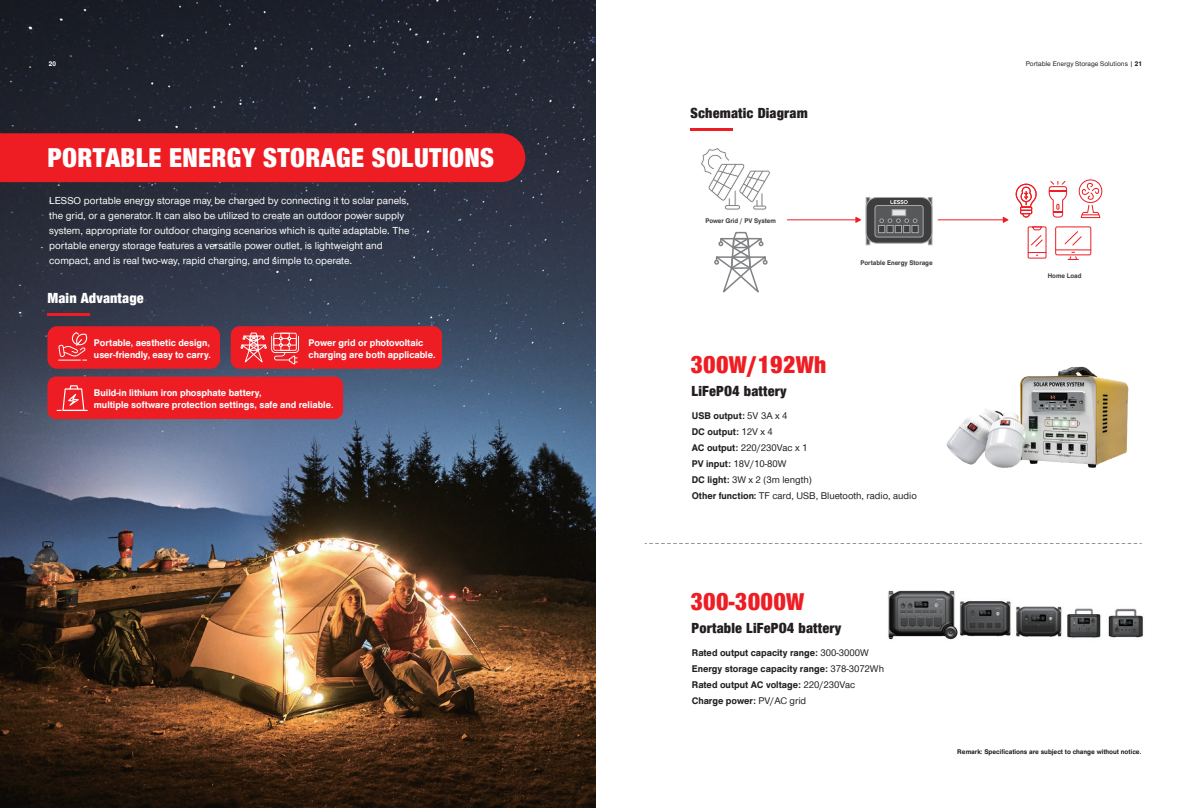
<style>
.page{position:relative;width:1191px;height:808px;background:#fff}
.page>*{position:absolute;margin:0;border:0;box-sizing:border-box;transform-origin:0 0}
.t1{font:900 28px "Nimbus San Nov Con";letter-spacing:.01em;color:#fff}
.t2{font:900 25px "Nimbus San Nov Con";letter-spacing:.01em;color:#ee1d23}
.t3{font:900 15px "Nimbus San Nov Con";letter-spacing:.01em;color:#231f20}
.t4{font:900 15px "Nimbus San Nov Con";letter-spacing:.01em;color:#fff}
.t5{font:500 10.5px/15px "Nimbus Sans Novus";color:#fff}
.t6{font:500 10px/12px "Nimbus San No 5";color:#fff}
.t7{font:500 10px/16px "Nimbus San No 5";color:#231f20}
.t8{font:500 10px/16px "Nimbus Sans Novus";color:#231f20}
.t9{font:500 7px "Nimbus San No 5";color:#231f20}
.t10{font:500 7px "Nimbus San No 5";color:#3e3e3f}
.t11{font:500 7px "Nimbus Sans Novus";color:#231f20}
.t12{font:500 7px "Nimbus San No 5";color:#fff}
.s1{font-family:"Nimbus San No 5"}
.s2{font-family:"Nimbus Sans Novus"}
</style>
<div class="page">
<img style="left:0;top:0;width:595px;height:808px">
<div style="left:0;top:133px;width:525px;height:49px;background:#ee1d23"></div>
<hr style="left:47px;top:313px;width:43px;height:3px;background:#ee1d23">
<div style="left:47px;top:326px;width:173px;height:43px;background:#ee1d23;border-radius:10px"></div>
<div style="left:47px;top:377px;width:296px;height:42px;background:#ee1d23;border-radius:9px"></div>
<svg style="left:58px;top:332px;width:30px;height:29px"></svg>
<div style="left:231px;top:326px;width:211px;height:43px;background:#ee1d23;border-radius:9px"></div>
<svg style="left:240px;top:332px;width:59px;height:33px"></svg>
<svg style="left:57px;top:385px;width:31px;height:26px"></svg>
<hr style="left:690px;top:128px;width:43px;height:3px;background:#ee1d23">
<svg style="left:701px;top:148px;width:69px;height:62px"></svg>
<hr style="left:938px;top:219px;width:67px;height:1px;background:#ee1d23">
<hr style="left:787px;top:219px;width:71px;height:1px;background:#ee1d23">
<svg style="left:714px;top:231px;width:54px;height:62px"></svg>
<svg style="left:1002px;top:217px;width:6px;height:6px"></svg>
<svg style="left:855px;top:217px;width:6px;height:6px"></svg>
<img style="left:946px;top:366px;width:183px;height:102px">
<img style="left:888px;top:590px;width:255px;height:50px">
<svg style="left:866px;top:197px;width:4px;height:48px"></svg>
<svg style="left:928px;top:197px;width:4px;height:48px"></svg>
<div style="left:866px;top:197px;width:66px;height:46px;background:#3e3e3f;border-radius:11px"></div>
<div style="left:866px;top:197px;width:66px;height:46px;border:1px solid #a8a9ad;border-radius:11px"></div>
<svg style="left:875px;top:205px;width:48px;height:32px"></svg>
<div style="left:874px;top:205px;width:49px;height:32px;border:1px solid #a8a9ad;border-radius:3px"></div>
<div style="left:878px;top:225px;width:7px;height:8px;background:#3e3e3f;border:1px solid #a8a9ad"></div>
<div style="left:886px;top:225px;width:7px;height:8px;background:#3e3e3f;border:1px solid #a8a9ad"></div>
<svg style="left:895px;top:225px;width:6px;height:8px"></svg>
<div style="left:903px;top:225px;width:7px;height:8px;background:#3e3e3f;border:1px solid #a8a9ad"></div>
<div style="left:911px;top:225px;width:7px;height:8px;background:#3e3e3f;border:1px solid #a8a9ad"></div>
<div style="left:892px;top:209px;width:14px;height:7px;background:#e6e7e9;border:1px solid #a8a9ad"></div>
<svg style="left:879px;top:219px;width:38px;height:4px"></svg>
<svg style="left:890px;top:200px;width:17px;height:4px"></svg>
<svg style="left:1015px;top:183px;width:21px;height:35px"></svg>
<div style="left:1078px;top:179px;width:24px;height:24px;border:1px solid #ee1d23;border-radius:50%"></div>
<svg style="left:1079px;top:182px;width:21px;height:37px"></svg>
<div style="left:1027px;top:226px;width:19px;height:33px;border:1px solid #ee1d23"></div>
<svg style="left:1028px;top:226px;width:18px;height:30px"></svg>
<div style="left:1055px;top:226px;width:36px;height:29px;border:1px solid #ee1d23;border-radius:2px"></div>
<hr style="left:1055px;top:249px;width:35px;height:1px;background:#ee1d23">
<svg style="left:1063px;top:231px;width:19px;height:29px"></svg>
<svg style="left:1048px;top:181px;width:19px;height:37px"></svg>
<svg style="left:645px;top:543px;width:496px;height:1px"></svg>
<p class="t12" style="left:49px;top:59px;width:9px">20</p>
<p class="t11" style="left:1025px;top:59px;width:118px">Portable Energy Storage Solutions | <span class="s1">21</span></p>
<h1 class="t1" style="left:47px;top:137px;width:448px">PORTABLE ENERGY STORAGE SOLUTIONS</h1>
<p class="t5" style="left:49px;top:193px;width:362px">LESSO portable energy storage may be charged by connecting it to solar panels, the grid, or a generator. It can also be utilized to create an outdoor power supply system, appropriate for outdoor charging scenarios which is quite adaptable. The portable energy storage features a versatile power outlet, is lightweight and compact, and is real two-way, rapid charging, and simple to operate.</p>
<h3 class="t4" style="left:47px;top:288px;width:98px">Main Advantage</h3>
<p class="t6" style="left:94px;top:336px;width:118px">Portable, aesthetic design, user-friendly, easy to carry.</p>
<p class="t6" style="left:94px;top:386px;width:241px">Build-in lithium iron phosphate battery,<br>multiple software protection settings, safe and reliable.</p>
<p class="t6" style="left:309px;top:336px;width:128px">Power grid or photovoltaic charging are both applicable.</p>
<h3 class="t3" style="left:690px;top:102px;width:119px">Schematic Diagram</h3>
<p class="t10" style="left:705px;top:215px;width:72px">Power Grid / PV System</p>
<p class="t10" style="left:860px;top:258px;width:74px">Portable Energy Storage</p>
<h2 class="t2" style="left:690px;top:347px;width:137px">300W/192Wh</h2>
<p class="t7" style="left:691px;top:407px;width:97px">USB output: <span class="s2">5V 3A x 4<br></span>DC output: <span class="s2">12V x 4</span></p>
<p class="t8" style="left:691px;top:439px;width:227px"><span class="s1">AC output:</span> 220/230Vac x 1<br><span class="s1">PV input:</span> 18V/10-80W<br><span class="s1">DC light:</span> 3W x 2 (3m length)<br><span class="s1">Other function:</span> TF card, USB, Bluetooth, radio, audio</p>
<h3 class="t3" style="left:691px;top:381px;width:97px">LiFePO4 battery</h3>
<p class="t10" style="left:1047px;top:271px;width:35px">Home Load</p>
<h2 class="t2" style="left:690px;top:583px;width:115px">300-3000W</h2>
<p class="t7" style="left:691px;top:644px;width:194px">Rated output capacity range: <span class="s2">300-3000W </span>Energy storage capacity range: <span class="s2">378-3072Wh </span>Rated output AC voltage: <span class="s2">220/230Vac </span>Charge power: <span class="s2">PV/AC grid</span></p>
<h3 class="t3" style="left:691px;top:617px;width:151px">Portable LiFePO4 battery</h3>
<p class="t9" style="left:957px;top:746px;width:186px">Remark: Specifications are subject to change without notice.</p>
</div>
